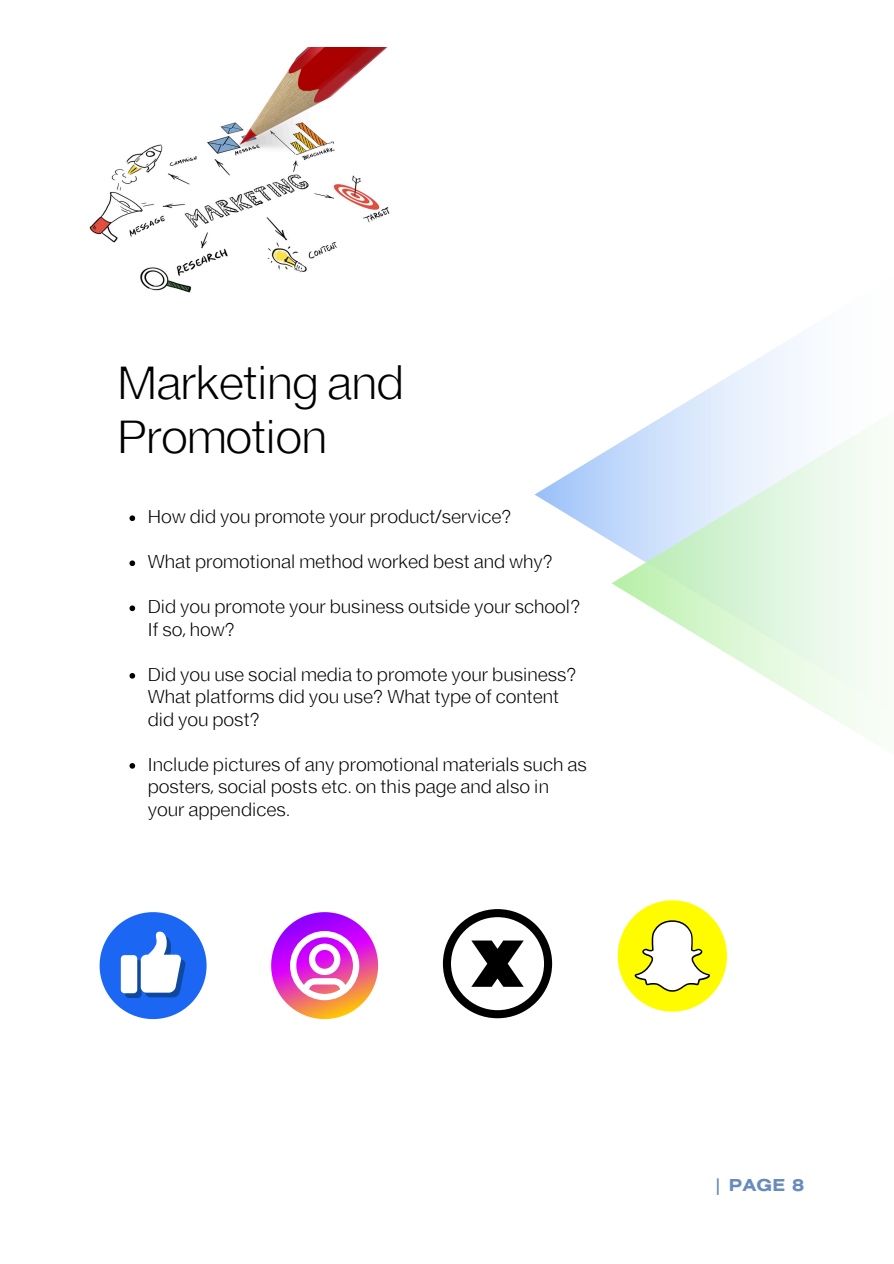
<style>
.page{position:relative;width:894px;height:1264px;background:#fff}
.page>*{position:absolute;margin:0;border:0;box-sizing:border-box;transform-origin:0 0}
.t1{font:300 45px/54px "EFT New Letter";color:#000001}
.t2{font:300 18px/22.5px "EFT New Letter";letter-spacing:.02em;color:#000001}
.t3{font:700 16.5px "Helios Ext";color:#688bbd}
</style>
<div class="page">
<svg style="left:534px;top:448px;width:77px;height:93px"></svg>
<svg style="left:611px;top:334px;width:262px;height:404px"></svg>
<img style="left:89px;top:48px;width:301px;height:245px">
<svg style="left:100px;top:912px;width:106px;height:107px"></svg>
<svg style="left:129px;top:515px;width:6px;height:6px"></svg>
<svg style="left:129px;top:560px;width:6px;height:6px"></svg>
<svg style="left:129px;top:605px;width:6px;height:6px"></svg>
<svg style="left:129px;top:673px;width:6px;height:5px"></svg>
<svg style="left:129px;top:763px;width:6px;height:5px"></svg>
<svg style="left:271px;top:912px;width:107px;height:107px"></svg>
<svg style="left:443px;top:909px;width:109px;height:109px"></svg>
<svg style="left:617px;top:900px;width:109px;height:111px"></svg>
<p class="t1" style="left:117px;top:359px;width:287px">Marketing and<br>Promotion</p>
<p class="t2" style="left:148px;top:507px;width:365px">How did you promote your product/service?</p>
<p class="t2" style="left:148px;top:552px;width:406px">What promotional method worked best and why?</p>
<h1 class="t2" style="left:148px;top:597px;width:434px">Did you promote your business outside your school?<br>If so, how?</h1>
<p class="t2" style="left:148px;top:664px;width:430px">Did you use social media to promote your business?<br>What platforms did you use? What type of content did you post?</p>
<p class="t2" style="left:148px;top:754px;width:440px">Include pictures of any promotional materials such as posters, social posts etc. on this page and also in your appendices.</p>
<p class="t3" style="left:713px;top:1179px;width:92px">| PAGE 8</p>
</div>
